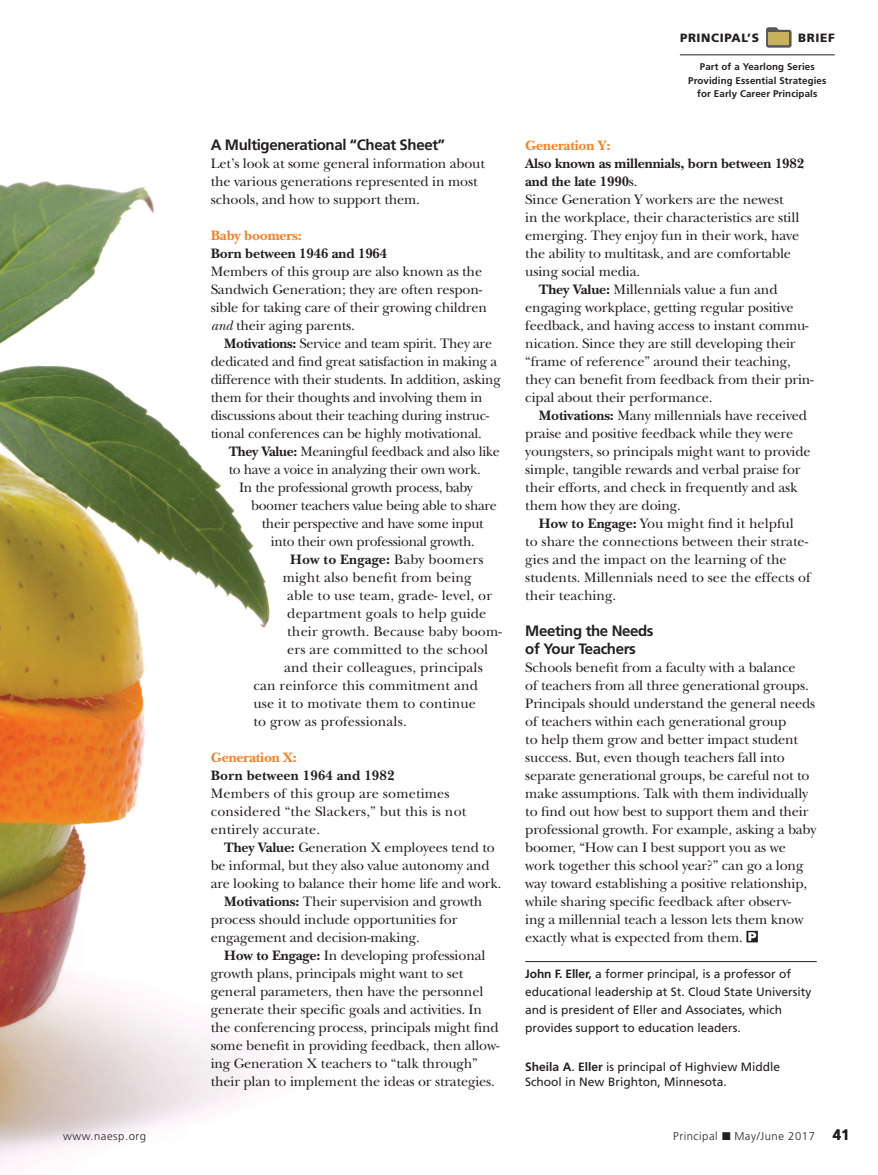
<style>
.page{position:relative;width:878px;height:1175px;background:#fff}
.page>*{position:absolute;margin:0;border:0;box-sizing:border-box;transform-origin:0 0}
.t1{font:700 15px/18px "Frutiger";letter-spacing:-.025em;color:#231f20}
.t2{font:14.25px/18px "New Baskerville";letter-spacing:-.01em;color:#231f20}
.t3{font:14.25px "New Baskerville";letter-spacing:.01em;color:#231f20}
.t4{font:700 14.25px "New Baskerville";letter-spacing:-.01em;color:#231f20}
.t5{font:700 14.25px "New Baskerville";letter-spacing:.01em;color:#231f20}
.t6{font:700 14.25px "New Baskerville";letter-spacing:-.01em;color:#f57f21}
.t7{font:12px/18px "Frutiger";color:#231f20}
.t8{font:900 12px "Frutiger";letter-spacing:.05em;color:#231f20}
.t9{font:300 11.25px "Frutiger";letter-spacing:.05em;color:#231f20}
.t10{font:700 9.75px/13.5px "Frutiger";letter-spacing:.01em;color:#231f20;text-align:center}
.s1{font-style:italic}
.s2{font-weight:700}
.s3{font-weight:400}
</style>
<div class="page">
<img style="left:0;top:181px;width:270px;height:983px">
<svg style="left:766px;top:27px;width:25px;height:21px"></svg>
<div style="left:768px;top:32px;width:21px;height:13px;background:#c7b25b"></div>
<hr style="left:680px;top:55px;width:154px;height:1px;background:#231f20">
<hr style="left:525px;top:961px;width:291px;height:1px;background:#231f20">
<svg style="left:746px;top:930px;width:11px;height:12px"></svg>
<p class="t9" style="left:63px;top:1130px;width:85px">www.naesp.org</p>
<p class="t1" style="left:211px;top:136px;width:236px">A Multigenerational “Cheat Sheet”</p>
<p class="t2" style="left:211px;top:154px;width:276px">Let’s look at some general information about the various generations represented in most schools, and how to support them.</p>
<p class="t6" style="left:211px;top:227px;width:92px">Baby boomers:</p>
<p class="t4" style="left:211px;top:245px;width:178px">Born between 1946 and 1964</p>
<p class="t2" style="left:211px;top:262px;width:273px">Members of this group are also known as the</p>
<p class="t2" style="left:211px;top:280px;width:273px">Sandwich Generation; they are often respon-</p>
<p class="t2" style="left:211px;top:298px;width:278px">sible for taking care of their growing children</p>
<p class="t2" style="left:211px;top:316px;width:146px"><span class="s1">and</span> their aging parents.</p>
<p class="t2" style="left:224px;top:334px;width:269px"><span class="s2">Motivations:</span> Service and team spirit. They are</p>
<p class="t2" style="left:211px;top:352px;width:288px">dedicated and find great satisfaction in making a</p>
<p class="t2" style="left:211px;top:370px;width:291px">difference with their students. In addition, asking</p>
<p class="t2" style="left:211px;top:388px;width:273px">them for their thoughts and involving them in</p>
<p class="t2" style="left:211px;top:406px;width:280px">discussions about their teaching during instruc-</p>
<p class="t2" style="left:211px;top:424px;width:272px">tional conferences can be highly motivational.</p>
<p class="t2" style="left:229px;top:442px;width:273px"><span class="s2">They Value:</span> Meaningful feedback and also like</p>
<p class="t2" style="left:229px;top:460px;width:253px">to have a voice in analyzing their own work.</p>
<p class="t2" style="left:239px;top:478px;width:235px">In the professional growth process, baby</p>
<p class="t2" style="left:251px;top:496px;width:247px">boomer teachers value being able to share</p>
<p class="t2" style="left:262px;top:514px;width:223px">their perspective and have some input</p>
<p class="t2" style="left:271px;top:532px;width:205px">into their own professional growth.</p>
<p class="t5" style="left:290px;top:551px;width:195px">How to Engage: <span class="s3">Baby boomers</span></p>
<p class="t3" style="left:283px;top:569px;width:190px">might also benefit from being</p>
<p class="t3" style="left:287px;top:587px;width:206px">able to use team, grade- level, or</p>
<p class="t3" style="left:287px;top:605px;width:201px">department goals to help guide</p>
<p class="t3" style="left:287px;top:623px;width:216px">their growth. Because baby boom-</p>
<p class="t3" style="left:287px;top:641px;width:202px">ers are committed to the school</p>
<p class="t3" style="left:284px;top:659px;width:200px">and their colleagues, principals</p>
<p class="t3" style="left:253px;top:677px;width:226px">can reinforce this commitment and</p>
<p class="t3" style="left:253px;top:695px;width:224px">use it to motivate them to continue</p>
<p class="t3" style="left:253px;top:713px;width:155px">to grow as professionals.</p>
<p class="t6" style="left:211px;top:749px;width:88px">Generation X:</p>
<p class="t5" style="left:211px;top:767px;width:185px">Born between 1964 and 1982</p>
<p class="t3" style="left:211px;top:785px;width:240px">Members of this group are sometimes</p>
<p class="t3" style="left:211px;top:803px;width:257px">considered “the Slackers,” but this is not</p>
<p class="t3" style="left:211px;top:821px;width:111px">entirely accurate.</p>
<p class="t2" style="left:224px;top:838px;width:272px"><span class="s2">They Value:</span> Generation X employees tend to</p>
<p class="t2" style="left:211px;top:856px;width:280px">be informal, but they also value autonomy and</p>
<p class="t2" style="left:211px;top:874px;width:292px">are looking to balance their home life and work.</p>
<p class="t2" style="left:224px;top:892px;width:259px"><span class="s2">Motivations:</span> Their supervision and growth</p>
<p class="t2" style="left:211px;top:910px;width:248px">process should include opportunities for</p>
<p class="t2" style="left:211px;top:928px;width:210px">engagement and decision-making.</p>
<p class="t2" style="left:224px;top:946px;width:263px"><span class="s2">How to Engage:</span> In developing professional</p>
<p class="t2" style="left:211px;top:964px;width:254px">growth plans, principals might want to set</p>
<p class="t2" style="left:211px;top:982px;width:274px">general parameters, then have the personnel</p>
<p class="t2" style="left:211px;top:1000px;width:273px">generate their specific goals and activities. In</p>
<p class="t2" style="left:211px;top:1018px;width:289px">the conferencing process, principals might find</p>
<p class="t2" style="left:211px;top:1036px;width:290px">some benefit in providing feedback, then allow-</p>
<p class="t2" style="left:211px;top:1054px;width:269px">ing Generation X teachers to “talk through”</p>
<p class="t2" style="left:211px;top:1072px;width:286px">their plan to implement the ideas or strategies.</p>
<p class="t8" style="left:680px;top:31px;width:81px">PRINCIPAL’S</p>
<p class="t8" style="left:798px;top:31px;width:38px">BRIEF</p>
<p class="t10" style="left:688px;top:60px;width:140px">Part of a Yearlong Series<br>Providing Essential Strategies for Early Career Principals</p>
<p class="t6" style="left:525px;top:137px;width:87px">Generation Y:</p>
<p class="t4" style="left:525px;top:155px;width:280px">Also known as millennials, born between 1982</p>
<p class="t4" style="left:525px;top:173px;width:114px">and the late 1990<span class="s3">s.</span></p>
<p class="t2" style="left:525px;top:190px;width:260px">Since Generation Y workers are the newest</p>
<p class="t2" style="left:525px;top:208px;width:275px">in the workplace, their characteristics are still</p>
<p class="t2" style="left:525px;top:226px;width:275px">emerging. They enjoy fun in their work, have</p>
<p class="t2" style="left:525px;top:244px;width:267px">the ability to multitask, and are comfortable</p>
<p class="t2" style="left:525px;top:262px;width:116px">using social media.</p>
<p class="t2" style="left:538px;top:280px;width:240px"><span class="s2">They Value:</span> Millennials value a fun and</p>
<p class="t2" style="left:525px;top:298px;width:270px">engaging workplace, getting regular positive</p>
<p class="t2" style="left:525px;top:316px;width:285px">feedback, and having access to instant commu-</p>
<p class="t2" style="left:525px;top:334px;width:272px">nication. Since they are still developing their</p>
<p class="t2" style="left:525px;top:352px;width:267px">“frame of reference” around their teaching,</p>
<p class="t2" style="left:525px;top:370px;width:290px">they can benefit from feedback from their prin-</p>
<p class="t2" style="left:525px;top:388px;width:189px">cipal about their performance.</p>
<p class="t2" style="left:538px;top:406px;width:270px"><span class="s2">Motivations:</span> Many millennials have received</p>
<p class="t2" style="left:525px;top:424px;width:269px">praise and positive feedback while they were</p>
<p class="t2" style="left:525px;top:442px;width:287px">youngsters, so principals might want to provide</p>
<p class="t2" style="left:525px;top:460px;width:277px">simple, tangible rewards and verbal praise for</p>
<p class="t2" style="left:525px;top:478px;width:274px">their efforts, and check in frequently and ask</p>
<p class="t2" style="left:525px;top:496px;width:157px">them how they are doing.</p>
<p class="t2" style="left:538px;top:514px;width:256px"><span class="s2">How to Engage:</span> You might find it helpful</p>
<p class="t2" style="left:525px;top:532px;width:284px">to share the connections between their strate-</p>
<p class="t2" style="left:525px;top:550px;width:263px">gies and the impact on the learning of the</p>
<p class="t2" style="left:525px;top:568px;width:287px">students. Millennials need to see the effects of</p>
<p class="t2" style="left:525px;top:586px;width:92px">their teaching.</p>
<p class="t1" style="left:525px;top:622px;width:130px">Meeting the Needs of Your Teachers</p>
<p class="t2" style="left:525px;top:658px;width:292px">Schools benefit from a faculty with a balance<br>of teachers from all three generational groups.<br>Principals should understand the general needs of teachers within each generational group<br>to help them grow and better impact student success. But, even though teachers fall into separate generational groups, be careful not to make assumptions. Talk with them individually to find out how best to support them and their professional growth. For example, asking a baby boomer, “How can I best support you as we work together this school year?” can go a long way toward establishing a positive relationship, while sharing specific feedback after observ-<br>ing a millennial teach a lesson lets them know exactly what is expected from them.</p>
<p class="t7" style="left:525px;top:965px;width:288px"><span class="s2">John F. Eller,</span> a former principal, is a professor of educational leadership at St. Cloud State University and is president of Eller and Associates, which provides support to education leaders.</p>
<p class="t7" style="left:525px;top:1059px;width:256px;line-height:15px"><span class="s2">Sheila A</span>. <span class="s2">Eller</span> is principal of Highview Middle<br>School in New Brighton, Minnesota.</p>
<p class="t9" style="left:673px;top:1130px;width:143px">Principal ■ May/June 2017</p>
<p class="t1" style="left:833px;top:1126px;width:18px">41</p>
</div>
